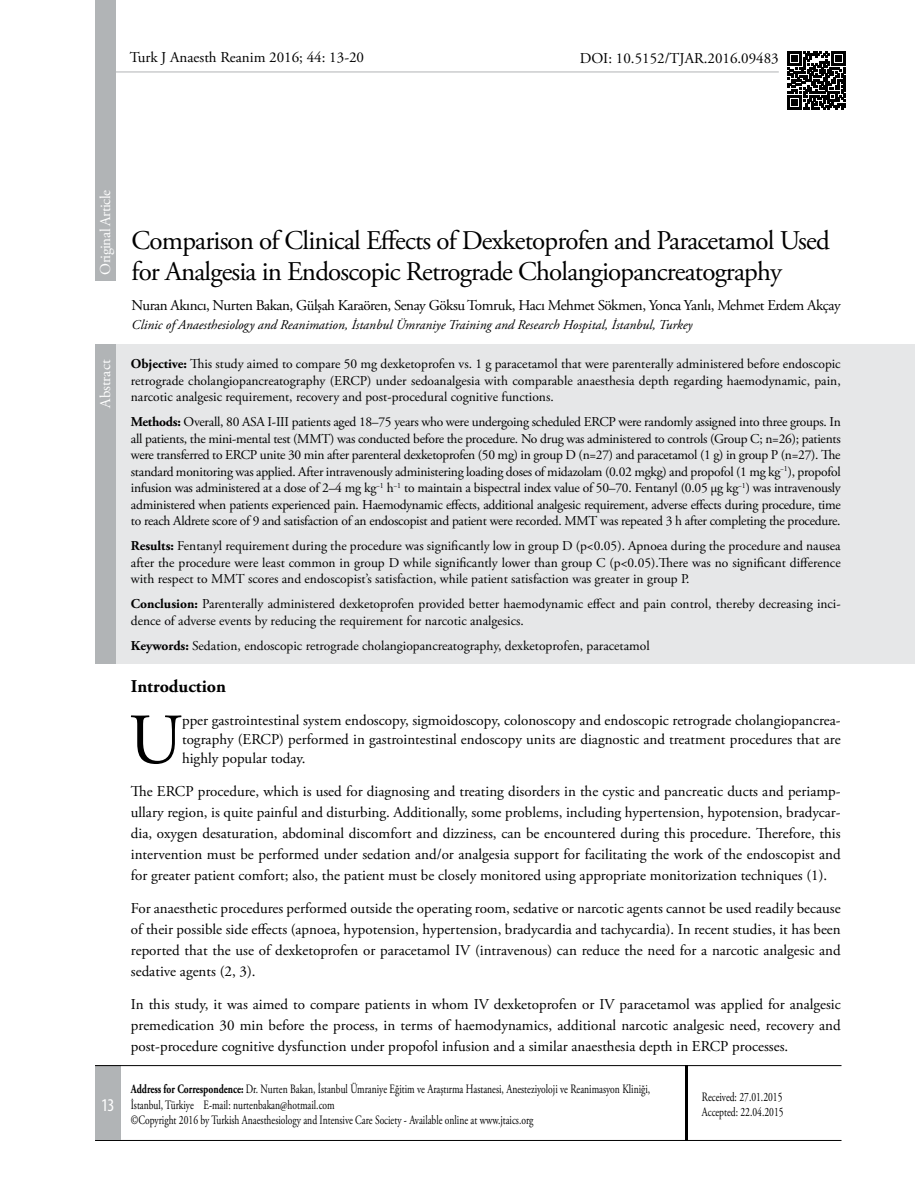
<style>
.page{position:relative;width:915px;height:1191px;background:#fff}
.page>*{position:absolute;margin:0;border:0;box-sizing:border-box;transform-origin:0 0}
.t1{font:71.55px "Adobe Garamond Pro";color:#000}
.t2{font:27px/31.5px "Adobe Garamond Pro";letter-spacing:-.03em;color:#000}
.t3{font:700 18px "Adobe Garamond Pro";color:#000}
.t4{font:condensed 18px "Myriad Pro";color:#fff}
.t5{font:15px/20.9px "Adobe Garamond Pro";color:#000;text-align:justify}
.t6{font:15px "Adobe Garamond Pro";letter-spacing:-.03em;color:#000}
.t7{font:15px "Adobe Garamond Pro";letter-spacing:-.03em;color:#fff}
.t8{font:15px "Adobe Garamond Pro";color:#fff}
.t9{font:13.5px/16.5px "Adobe Garamond Pro";color:#000;text-align:justify}
.t10{font:italic 13.5px "Adobe Garamond Pro";color:#000}
.t11{font:12.75px/15.1px "Adobe Garamond Pro";color:#000;scale:.75 1}
.s1{font-weight:700}
</style>
<div class="page">
<div style="left:107px;top:344px;width:807px;height:320px;background:#e6e7e8"></div>
<svg style="left:787px;top:51px;width:58px;height:58px"></svg>
<hr style="left:108px;top:72px;width:670px;height:1px;background:#b1b4b6">
<div style="left:95px;top:0;width:21px;height:280px;background:#b1b4b6"></div>
<div style="left:95px;top:344px;width:21px;height:320px;background:#b1b4b6"></div>
<hr style="left:95px;top:1140px;width:746px;height:1px;background:#000">
<div style="left:95px;top:1065px;width:25px;height:75px;background:#b1b4b6"></div>
<hr style="left:685px;top:1065px;width:2px;height:75px;background:#000">
<hr style="left:95px;top:1065px;width:746px;height:1px;background:#000">
<p class="t5" style="left:130px;top:47px;width:236px">Turk J Anaesth Reanim 2016; 44: 13-20</p>
<p class="t5" style="left:579px;top:48px;width:200px">DOI: 10.5152/TJAR.2016.09483</p>
<p class="t7" style="left:96px;top:274px;width:86px;rotate:-90deg">Original Article</p>
<p class="t8" style="left:96px;top:407px;width:49px;rotate:-90deg">Abstract</p>
<h3 class="t4" style="left:101px;top:1094px;width:15px">13</h3>
<h2 class="t2" style="left:132px;top:225px;width:699px">Comparison of Clinical Effects of Dexketoprofen and Paracetamol Used for Analgesia in Endoscopic Retrograde Cholangiopancreatography</h2>
<p class="t6" style="left:132px;top:296px;width:710px">Nuran Akıncı, Nurten Bakan, Gülşah Karaören, Senay Göksu Tomruk, Hacı Mehmet Sökmen, Yonca Yanlı, Mehmet Erdem Akçay</p>
<p class="t10" style="left:132px;top:316px;width:562px">Clinic of Anaesthesiology and Reanimation, İstanbul Ümraniye Training and Research Hospital, İstanbul, Turkey</p>
<p class="t9" style="left:131px;top:356px;width:711px"><span class="s1">Objective:</span> This study aimed to compare 50 mg dexketoprofen vs. 1 g paracetamol that were parenterally administered before endoscopic retrograde cholangiopancreatography (ERCP) under sedoanalgesia with comparable anaesthesia depth regarding haemodynamic, pain, narcotic analgesic requirement, recovery and post-procedural cognitive functions.</p>
<p class="t9" style="left:131px;top:414px;width:711px"><span class="s1">Methods:</span> Overall, 80 ASA I-III patients aged 18–75 years who were undergoing scheduled ERCP were randomly assigned into three groups. In all patients, the mini-mental test (MMT) was conducted before the procedure. No drug was administered to controls (Group C; n=26); patients were transferred to ERCP unite 30 min after parenteral dexketoprofen (50 mg) in group D (n=27) and paracetamol (1 g) in group P (n=27). The standard monitoring was applied. After intravenously administering loading doses of midazolam (0.02 mgkg) and propofol (1 mg kg<sup>−1</sup>), propofol infusion was administered at a dose of 2–4 mg kg<sup>−1</sup> h<sup>−1</sup> to maintain a bispectral index value of 50–70. Fentanyl (0.05 µg kg<sup>−1</sup>) was intravenously administered when patients experienced pain. Haemodynamic effects, additional analgesic requirement, adverse effects during procedure, time to reach Aldrete score of 9 and satisfaction of an endoscopist and patient were recorded. MMT was repeated 3 h after completing the procedure.</p>
<p class="t9" style="left:131px;top:538px;width:711px"><span class="s1">Results:</span> Fentanyl requirement during the procedure was significantly low in group D (p&lt;0.05). Apnoea during the procedure and nausea after the procedure were least common in group D while significantly lower than group C (p&lt;0.05).There was no significant difference with respect to MMT scores and endoscopist’s satisfaction, while patient satisfaction was greater in group P.</p>
<p class="t9" style="left:131px;top:596px;width:711px"><span class="s1">Conclusion:</span> Parenterally administered dexketoprofen provided better haemodynamic effect and pain control, thereby decreasing inci&shy;dence of adverse events by reducing the requirement for narcotic analgesics.</p>
<p class="t9" style="left:131px;top:637px;width:520px"><span class="s1">Keywords:</span> Sedation, endoscopic retrograde cholangiopancreatography, dexketoprofen, paracetamol</p>
<h3 class="t3" style="left:131px;top:675px;width:97px">Introduction</h3>
<h1 class="t1" style="left:129px;top:697px;width:55px">U</h1>
<p class="t5" style="left:182px;top:711px;width:660px;line-height:18.8px">pper gastrointestinal system endoscopy, sigmoidoscopy, colonoscopy and endoscopic retrograde cholangiopancrea&shy;tography (ERCP) performed in gastrointestinal endoscopy units are diagnostic and treatment procedures that are highly popular today.</p>
<p class="t5" style="left:131px;top:782px;width:711px">The ERCP procedure, which is used for diagnosing and treating disorders in the cystic and pancreatic ducts and periamp&shy;ullary region, is quite painful and disturbing. Additionally, some problems, including hypertension, hypotension, bradycar&shy;dia, oxygen desaturation, abdominal discomfort and dizziness, can be encountered during this procedure. Therefore, this intervention must be performed under sedation and/or analgesia support for facilitating the work of the endoscopist and for greater patient comfort; also, the patient must be closely monitored using appropriate monitorization techniques (1).</p>
<p class="t5" style="left:131px;top:898px;width:711px">For anaesthetic procedures performed outside the operating room, sedative or narcotic agents cannot be used readily because of their possible side effects (apnoea, hypotension, hypertension, bradycardia and tachycardia). In recent studies, it has been reported that the use of dexketoprofen or paracetamol IV (intravenous) can reduce the need for a narcotic analgesic and sedative agents (2, 3).</p>
<p class="t5" style="left:131px;top:994px;width:711px">In this study, it was aimed to compare patients in whom IV dexketoprofen or IV paracetamol was applied for analgesic premedication 30 min before the process, in terms of haemodynamics, additional narcotic analgesic need, recovery and post-procedure cognitive dysfunction under propofol infusion and a similar anaesthesia depth in ERCP processes.</p>
<p class="t11" style="left:131px;top:1082px;width:693px"><span class="s1">Address for Correspondence:</span> Dr. Nurten Bakan, İstanbul Ümraniye Eğitim ve Araştırma Hastanesi, Anesteziyoloji ve Reanimasyon Kliniği,<br>İstanbul, Türkiye E-mail: nurtenbakan@hotmail.com<br>©Copyright 2016 by Turkish Anaesthesiology and Intensive Care Society - Available online at www.jtaics.org</p>
<p class="t11" style="left:701px;top:1089px;width:110px">Received: 27.01.2015<br>Accepted: 22.04.2015</p>
</div>
